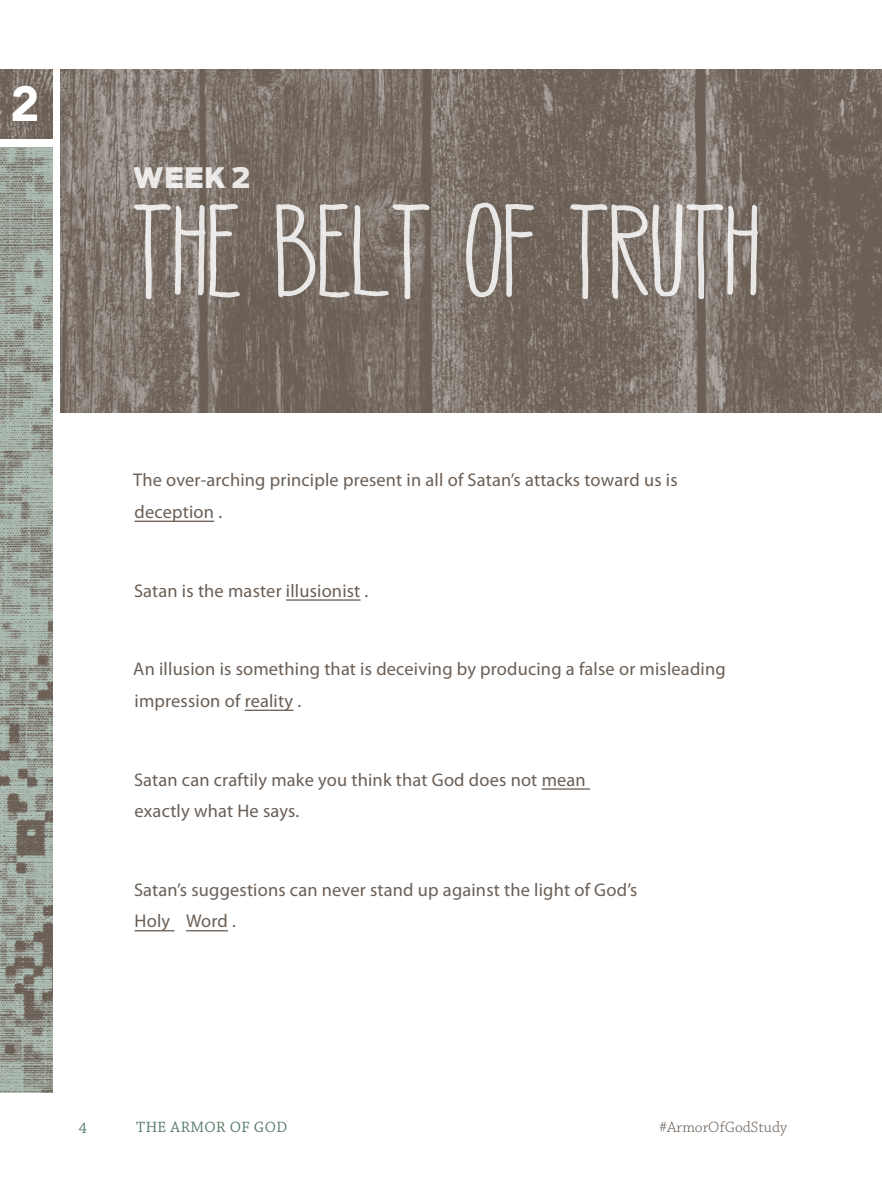
<style>
.page{position:relative;width:882px;height:1197px;background:#fff}
.page>*{position:absolute;margin:0;border:0;box-sizing:border-box;transform-origin:0 0}
.t1{font:78.75px "Pea Mystie Caps";letter-spacing:.03em;color:#fff}
.t2{font:900 49px "Avenir LT Std";color:#fff}
.t3{font:900 28px "Antenna";color:#fff}
.t4{font:18.38px/31.5px "Myriad Pro";letter-spacing:.01em;color:#6b5f55}
.t5{font:300 15.75px "Chaparral Pro";color:#6b5f55}
.t6{font:15.75px "Chaparral Pro";letter-spacing:.025em;color:#597c69}
</style>
<div class="page">
<svg style="left:60px;top:69px;width:822px;height:343px;background:#7a7067"></svg>
<hr style="left:135px;top:521px;width:79px;height:1px;background:#6b5f55">
<hr style="left:286px;top:599px;width:75px;height:2px;background:#6b5f55">
<hr style="left:245px;top:710px;width:48px;height:1px;background:#6b5f55">
<hr style="left:542px;top:788px;width:48px;height:2px;background:#6b5f55">
<hr style="left:135px;top:930px;width:39px;height:1px;background:#6b5f55">
<hr style="left:186px;top:930px;width:42px;height:1px;background:#6b5f55">
<svg style="left:0;top:147px;width:53px;height:945px;background:#969c93"></svg>
<svg style="left:0;top:69px;width:53px;height:70px;background:#786d64"></svg>
<h2 class="t2" style="left:10px;top:74px;width:31px">2</h2>
<h3 class="t3" style="left:134px;top:161px;width:118px">WEEK 2</h3>
<h1 class="t1" style="left:134px;top:224px;width:627px">THE BELT OF TRUTH</h1>
<p class="t4" style="left:133px;top:465px;width:546px">The over-arching principle present in all of Satan’s attacks toward us is deception .</p>
<p class="t4" style="left:134px;top:575px;width:236px">Satan is the master illusionist .</p>
<p class="t4" style="left:133px;top:654px;width:594px">An illusion is something that is deceiving by producing a false or misleading impression of reality .</p>
<p class="t4" style="left:134px;top:764px;width:453px">Satan can craftily make you think that God does not mean exactly what He says.</p>
<p class="t4" style="left:134px;top:874px;width:505px">Satan’s suggestions can never stand up against the light of God’s<br>Holy Word .</p>
<p class="t6" style="left:79px;top:1119px;width:10px">4</p>
<p class="t6" style="left:136px;top:1118px;width:153px">THE ARMOR OF GOD</p>
<p class="t5" style="left:659px;top:1118px;width:130px">#ArmorOfGodStudy</p>
</div>
